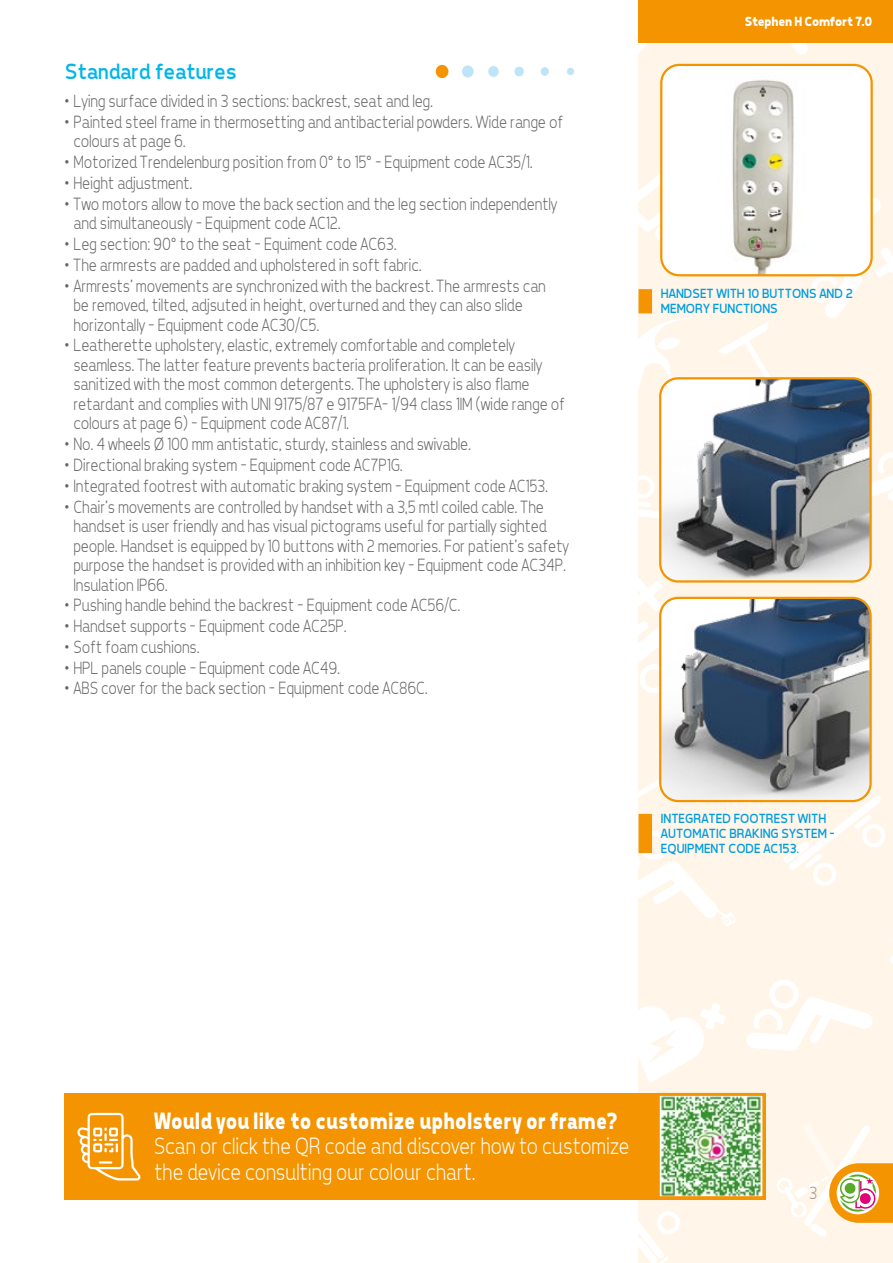
<style>
.page{position:relative;width:893px;height:1263px;background:#fff}
.page>*{position:absolute;margin:0;border:0;box-sizing:border-box;transform-origin:0 0}
.t1{font:300 24px/25.5px "Tepeno Sans";color:#fff;scale:.9 1}
.t2{font:700 24px "Tepeno Sans";letter-spacing:.005em;color:#fff;scale:.9 1}
.t3{font:22.5px "Tepeno Sans";color:#00b6e8}
.t4{font:300 18px/19.5px "Tepeno Sans";color:#646567;scale:.9 1}
.t5{font:300 18px "Tepeno Sans";color:#989091;scale:.9 1}
.t6{font:13.5px/15px "Tepeno Sans";color:#009ee1}
.t7{font:700 13.5px "Tepeno Sans";letter-spacing:-.02em;color:#fff}
</style>
<div class="page">
<div style="left:638px;top:0;width:255px;height:1263px;background:#fff5e9"></div>
<svg style="left:774px;top:43px;width:86px;height:22px"></svg>
<svg style="left:746px;top:980px;width:127px;height:71px"></svg>
<svg style="left:777px;top:796px;width:108px;height:90px"></svg>
<svg style="left:638px;top:578px;width:83px;height:115px"></svg>
<svg style="left:638px;top:174px;width:22px;height:67px"></svg>
<svg style="left:638px;top:318px;width:51px;height:71px"></svg>
<svg style="left:638px;top:475px;width:21px;height:43px"></svg>
<svg style="left:717px;top:77px;width:176px;height:300px"></svg>
<svg style="left:638px;top:755px;width:99px;height:172px"></svg>
<svg style="left:638px;top:1199px;width:43px;height:64px"></svg>
<svg style="left:872px;top:452px;width:21px;height:48px"></svg>
<svg style="left:638px;top:43px;width:54px;height:35px"></svg>
<svg style="left:890px;top:938px;width:3px;height:26px"></svg>
<svg style="left:638px;top:1003px;width:88px;height:80px"></svg>
<div style="left:638px;top:0;width:255px;height:43px;background:#f39400"></div>
<svg style="left:777px;top:1126px;width:116px;height:111px"></svg>
<img style="left:662px;top:65px;width:210px;height:210px">
<div style="left:660px;top:64px;width:213px;height:212px;border:2px solid #f39400;border-radius:18px"></div>
<div style="left:638px;top:289px;width:14px;height:24px;background:#f39400"></div>
<div style="left:567px;top:68px;width:7px;height:7px;background:#bde4f7;border-radius:50%"></div>
<div style="left:541px;top:67px;width:8px;height:9px;background:#bde4f7;border-radius:50%"></div>
<div style="left:514px;top:67px;width:10px;height:9px;background:#bde4f7;border-radius:50%"></div>
<div style="left:488px;top:66px;width:11px;height:11px;background:#bde4f7;border-radius:50%"></div>
<div style="left:462px;top:65px;width:12px;height:13px;background:#bde4f7;border-radius:50%"></div>
<div style="left:436px;top:65px;width:13px;height:13px;background:#f39400;border-radius:50%"></div>
<img style="left:660px;top:378px;width:209px;height:203px">
<div style="left:659px;top:377px;width:213px;height:206px;border:2px solid #f39400;border-radius:18px"></div>
<img style="left:660px;top:598px;width:211px;height:203px">
<div style="left:659px;top:597px;width:213px;height:205px;border:2px solid #f39400;border-radius:18px"></div>
<div style="left:638px;top:814px;width:14px;height:39px;background:#f39400"></div>
<div style="left:64px;top:1093px;width:701px;height:106px;background:#f39400"></div>
<svg style="left:77px;top:1113px;width:64px;height:67px"></svg>
<img style="left:661px;top:1097px;width:100px;height:98px">
<div style="left:657px;top:1093px;width:108px;height:106px;border:3px solid #f39400"></div>
<p class="t3" style="left:64px;top:62px;width:173px">Standard features</p>
<p class="t4" style="left:64px;top:92px;width:411px">• Lying surface divided in 3 sections: backrest, seat and leg.</p>
<p class="t4" style="left:73px;top:113px;width:545px;text-indent:-9px">• Painted steel frame in thermosetting and antibacterial powders. Wide range of colours at page 6.</p>
<p class="t4" style="left:64px;top:153px;width:522px">• Motorized Trendelenburg position from 0° to 15° - Equipment code AC35/1.</p>
<p class="t4" style="left:64px;top:174px;width:144px">• Height adjustment.</p>
<p class="t4" style="left:73px;top:195px;width:539px;text-indent:-9px">• Two motors allow to move the back section and the leg section independently and simultaneously - Equipment code AC12.</p>
<p class="t4" style="left:64px;top:235px;width:371px">• Leg section: 90° to the seat - Equiment code AC63.</p>
<p class="t4" style="left:64px;top:256px;width:398px">• The armrests are padded and upholstered in soft fabric.</p>
<p class="t4" style="left:73px;top:277px;width:526px;text-indent:-9px">• Armrests’ movements are synchronized with the backrest. The armrests can be removed, tilted, adjsuted in height, overturned and they can also slide horizontally - Equipment code AC30/C5.</p>
<p class="t4" style="left:73px;top:336px;width:547px;text-indent:-9px">• Leatherette upholstery, elastic, extremely comfortable and completely seamless. The latter feature prevents bacteria proliferation. It can be easily sanitized with the most common detergents. The upholstery is also flame retardant and complies with UNI 9175/87 e 9175FA- 1/94 class 1IM (wide range of colours at page 6) – Equipment code AC87/1.</p>
<p class="t4" style="left:64px;top:435px;width:453px">• No. 4 wheels Ø 100 mm antistatic, sturdy, stainless and swivable.</p>
<p class="t4" style="left:64px;top:456px;width:377px">• Directional braking system - Equipment code AC7P1G.</p>
<p class="t4" style="left:64px;top:477px;width:539px">• Integrated footrest with automatic braking system - Equipment code AC153.</p>
<p class="t4" style="left:73px;top:497px;width:552px;text-indent:-9px">• Chair’s movements are controlled by handset with a 3,5 mtl coiled cable. The handset is user friendly and has visual pictograms useful for partially sighted people. Handset is equipped by 10 buttons with 2 memories. For patient’s safety purpose the handset is provided with an inhibition key - Equipment code AC34P.<br>Insulation IP66.</p>
<p class="t4" style="left:64px;top:596px;width:441px">• Pushing handle behind the backrest - Equipment code AC56/C.</p>
<p class="t4" style="left:64px;top:617px;width:315px">• Handset supports - Equipment code AC25P.</p>
<p class="t4" style="left:64px;top:638px;width:152px">• Soft foam cushions.</p>
<p class="t4" style="left:64px;top:659px;width:308px">• HPL panels couple - Equipment code AC49.</p>
<p class="t4" style="left:64px;top:679px;width:405px">• ABS cover for the back section - Equipment code AC86C.</p>
<p class="t7" style="left:744px;top:15px;width:129px">Stephen H Comfort 7.0</p>
<p class="t6" style="left:660px;top:287px;width:194px">HANDSET WITH 10 BUTTONS AND 2<br>MEMORY FUNCTIONS</p>
<p class="t6" style="left:660px;top:812px;width:176px">INTEGRATED FOOTREST WITH<br>AUTOMATIC BRAKING SYSTEM -<br>EQUIPMENT CODE AC153.</p>
<h1 class="t2" style="left:153px;top:1110px;width:516px">Would you like to customize upholstery or frame?</h1>
<h1 class="t1" style="left:153px;top:1134px;width:529px">Scan or click the QR code and discover how to customize the device consulting our colour chart.</h1>
<p class="t5" style="left:808px;top:1185px;width:10px">3</p>
</div>
